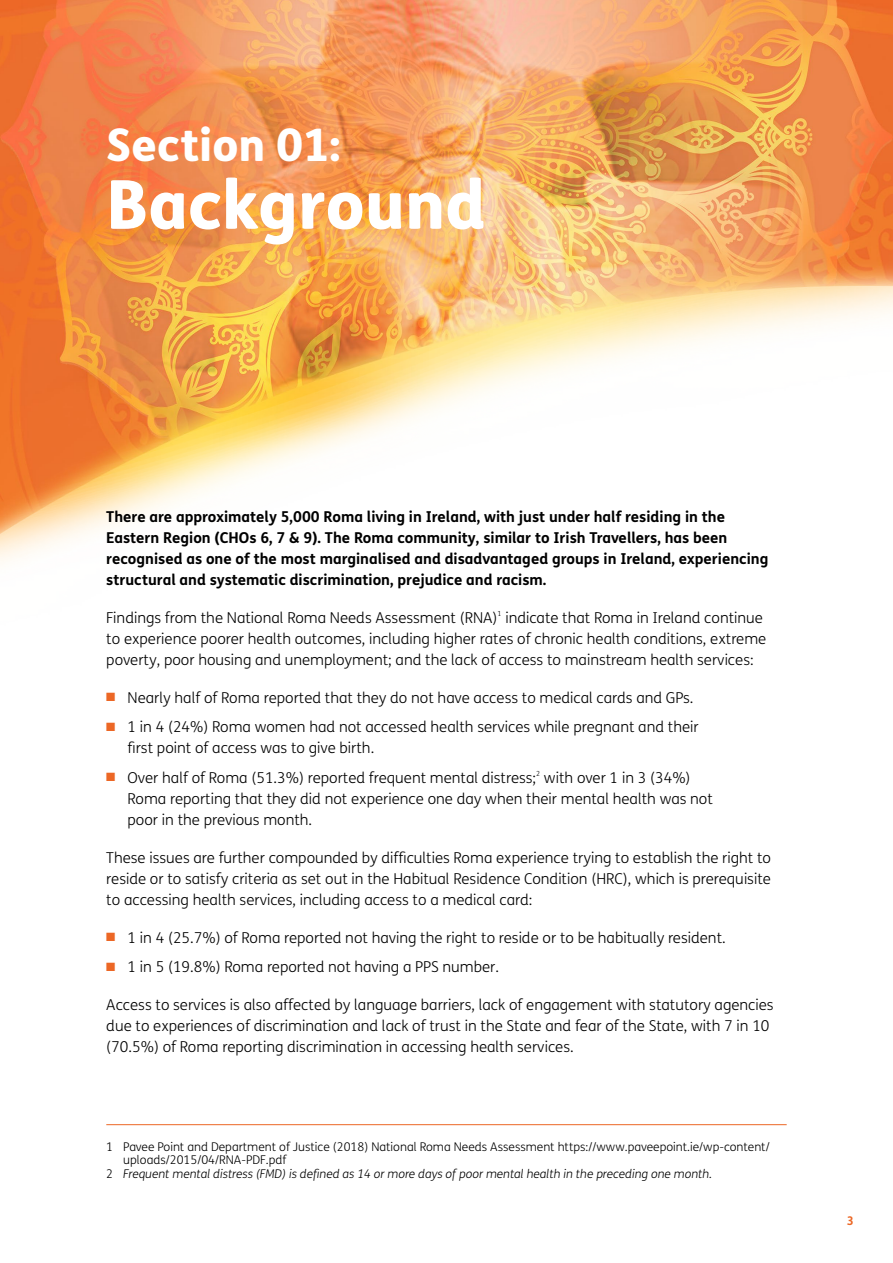
<style>
.page{position:relative;width:893px;height:1263px;background:#fff}
.page>*{position:absolute;margin:0;border:0;box-sizing:border-box;transform-origin:0 0}
.t1{font:800 67.5px "FS Me";color:#fff}
.t2{font:800 45px "FS Me";color:#fff}
.t3{font:300 15px/21px "FS Me";color:#000}
.t4{font:700 15px/21px "FS Me";color:#000}
.t5{font:300 12px "FS Me";color:#000}
.t6{font:italic 300 12px "FS Me";color:#000}
.t7{font:700 12px "FS Me";color:#ec6725}
.t8{font:300 7.05px "FS Me";color:#000}
.s1{color:#ec6725}
.s2{font-style:normal}
</style>
<div class="page">
<img style="left:0;top:0;width:893px;height:562px">
<hr style="left:106px;top:1124px;width:681px;height:1px;background:#ec6725">
<h2 class="t2" style="left:106px;top:110px;width:236px">Section 01:</h2>
<h1 class="t1" style="left:106px;top:151px;width:381px">Background</h1>
<p class="t4" style="left:106px;top:505px;width:664px">There are approximately 5,000 Roma living in Ireland, with just under half residing in the Eastern Region (CHOs 6, 7 &amp; 9). The Roma community, similar to Irish Travellers, has been recognised as one of the most marginalised and disadvantaged groups in Ireland, experiencing structural and systematic discrimination, prejudice and racism.</p>
<p class="t3" style="left:106px;top:606px;width:393px">Findings from the National Roma Needs Assessment (RNA)</p>
<p class="t8" style="left:498px;top:608px;width:6px">1</p>
<p class="t3" style="left:106px;top:606px;width:661px;text-indent:399px">indicate that Roma in Ireland continue to experience poorer health outcomes, including higher rates of chronic health conditions, extreme poverty, poor housing and unemployment; and the lack of access to mainstream health services:</p>
<p class="t3" style="left:106px;top:686px;width:589px"><span class="s1">■</span> Nearly half of Roma reported that they do not have access to medical cards and GPs.</p>
<p class="t3" style="left:128px;top:716px;width:573px;text-indent:-21px"><span class="s1">■</span> 1 in 4 (24%) Roma women had not accessed health services while pregnant and their first point of access was to give birth.</p>
<p class="t3" style="left:106px;top:766px;width:431px"><span class="s1">■</span> Over half of Roma (51.3%) reported frequent mental distress;</p>
<p class="t8" style="left:536px;top:768px;width:6px">2</p>
<p class="t3" style="left:128px;top:766px;width:587px;text-indent:416px">with over 1 in 3 (34%)<br>Roma reporting that they did not experience one day when their mental health was not poor in the previous month.</p>
<p class="t3" style="left:106px;top:846px;width:666px;text-align:justify">These issues are further compounded by difficulties Roma experience trying to establish the right to reside or to satisfy criteria as set out in the Habitual Residence Condition (HRC), which is prerequisite to accessing health services, including access to a medical card:</p>
<p class="t3" style="left:106px;top:926px;width:621px"><span class="s1">■</span> 1 in 4 (25.7%) of Roma reported not having the right to reside or to be habitually resident.</p>
<p class="t3" style="left:106px;top:956px;width:394px"><span class="s1">■</span> 1 in 5 (19.8%) Roma reported not having a PPS number.</p>
<p class="t3" style="left:106px;top:994px;width:669px">Access to services is also affected by language barriers, lack of engagement with statutory agencies due to experiences of discrimination and lack of trust in the State and fear of the State, with 7 in 10 (70.5%) of Roma reporting discrimination in accessing health services.</p>
<p class="t5" style="left:106px;top:1138px;width:665px">1 Pavee Point and Department of Justice (2018) National Roma Needs Assessment https://www.paveepoint.ie/wp-content/</p>
<p class="t5" style="left:123px;top:1152px;width:165px">uploads/2015/04/RNA-PDF.pdf</p>
<p class="t6" style="left:106px;top:1165px;width:607px"><span class="s2">2</span> Frequent mental distress (FMD) is defined as 14 or more days of poor mental health in the preceding one month.</p>
<p class="t7" style="left:847px;top:1211px;width:9px">3</p>
</div>
